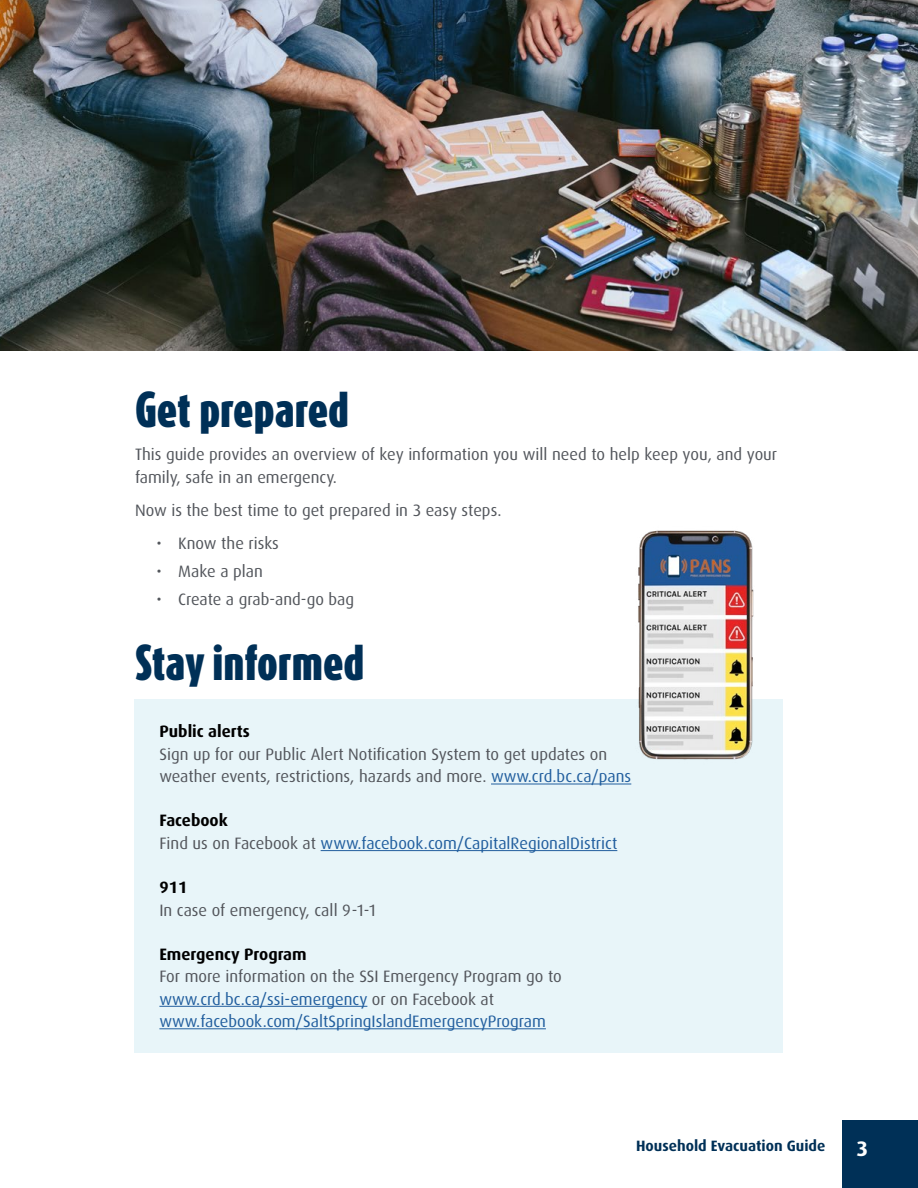
<style>
.page{position:relative;width:918px;height:1188px;background:#fff}
.page>*{position:absolute;margin:0;border:0;box-sizing:border-box;transform-origin:0 0}
.t1{font:900 42px "Dax Compact Pro";color:#003057}
.t2{font:700 21px "Dax OT";color:#fff}
.t3{font:16.5px/22.5px "Dax OT";color:#52555b}
.t4{font:16.5px/22.5px "Dax OT";color:#215e9e}
.t5{font:700 16.5px "Dax OT";color:#000}
.t6{font:700 15px "Dax OT";color:#003057}
.s1{color:#215e9e}
.s2{font-weight:700;color:#000}
.s3{color:#52555b}
</style>
<div class="page">
<div style="left:842px;top:1120px;width:76px;height:68px;background:#003057"></div>
<img style="left:0;top:0;width:918px;height:351px">
<div style="left:135px;top:700px;width:648px;height:353px;background:#e8f5f9"></div>
<hr style="left:491px;top:784px;width:140px;height:1px;background:#215e9e">
<hr style="left:321px;top:850px;width:296px;height:1px;background:#215e9e">
<hr style="left:159px;top:1006px;width:208px;height:1px;background:#215e9e">
<hr style="left:159px;top:1028px;width:387px;height:1px;background:#215e9e">
<img style="left:608px;top:530px;width:146px;height:230px">
<h1 class="t1" style="left:135px;top:381px;width:216px">Get prepared</h1>
<p class="t3" style="left:135px;top:440px;width:644px">This guide provides an overview of key information you will need to help keep you, and your family, safe in an emergency.</p>
<p class="t3" style="left:135px;top:496px;width:368px">Now is the best time to get prepared in 3 easy steps.</p>
<p class="t3" style="left:157px;top:529px;width:124px">• Know the risks</p>
<p class="t3" style="left:157px;top:557px;width:108px">• Make a plan</p>
<p class="t3" style="left:157px;top:585px;width:199px">• Create a grab-and-go bag</p>
<h1 class="t1" style="left:135px;top:634px;width:231px">Stay informed</h1>
<p class="t5" style="left:159px;top:716px;width:92px">Public alerts</p>
<p class="t3" style="left:159px;top:740px;width:473px">Sign up for our Public Alert Notification System to get updates on weather events, restrictions, hazards and more. <span class="s1">www.crd.bc.ca/pans</span></p>
<p class="t4" style="left:159px;top:807px;width:459px"><span class="s2">Facebook<br></span><span class="s3">Find us on Facebook at</span> www.facebook.com/CapitalRegionalDistrict</p>
<p class="t5" style="left:159px;top:872px;width:29px">911</p>
<p class="t3" style="left:159px;top:896px;width:219px">In case of emergency, call 9-1-1</p>
<p class="t5" style="left:159px;top:938px;width:149px">Emergency Program</p>
<p class="t4" style="left:159px;top:962px;width:404px"><span class="s3">For more information on the SSI Emergency Program go to </span>www.crd.bc.ca/ssi-emergency <span class="s3">or on Facebook at </span>www.facebook.com/SaltSpringIslandEmergencyProgram</p>
<p class="t6" style="left:636px;top:1131px;width:191px">Household Evacuation Guide</p>
<p class="t2" style="left:856px;top:1128px;width:13px">3</p>
</div>
